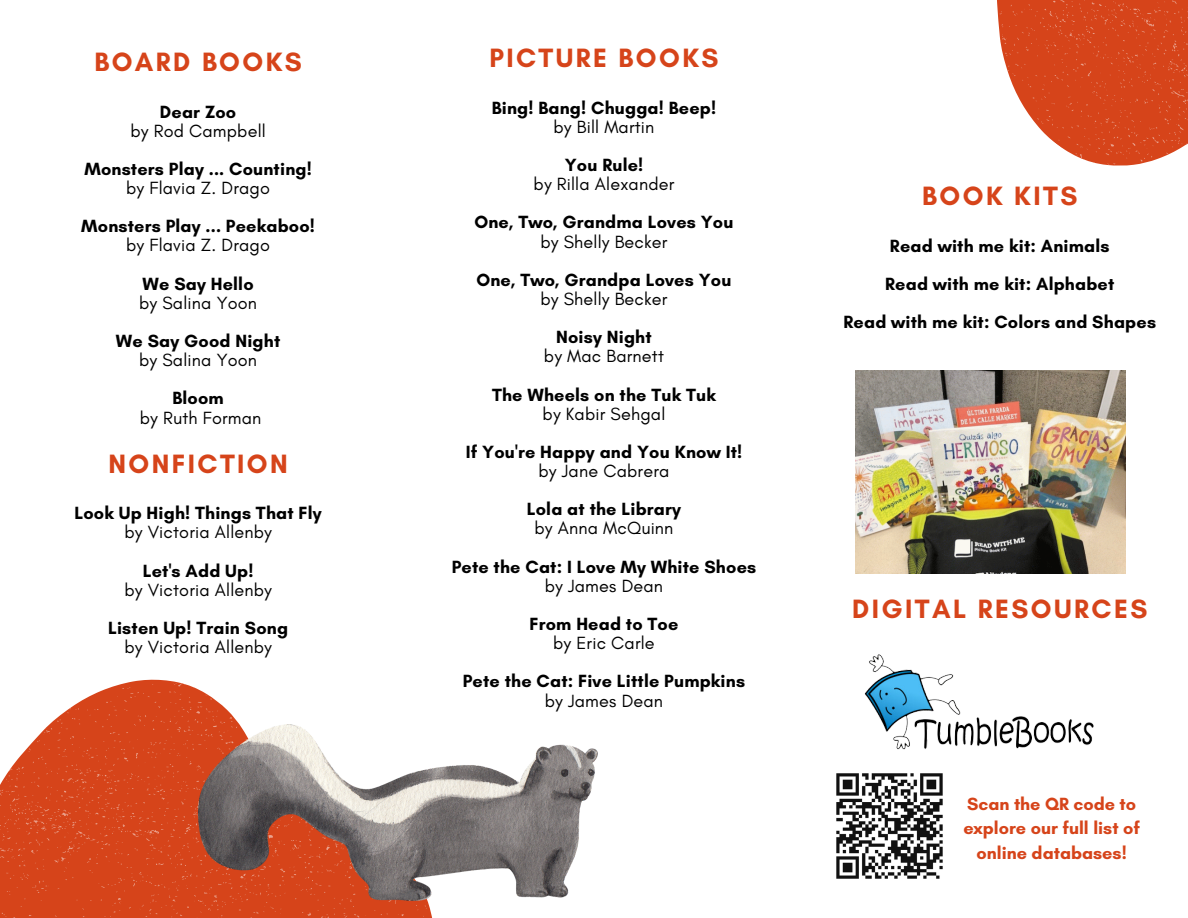
<style>
.page{position:relative;width:1188px;height:918px;background:#fff}
.page>*{position:absolute;margin:0;border:0;box-sizing:border-box;transform-origin:0 0}
.t1{font:700 27px "Glacial Indifference";letter-spacing:.09em;color:#d6441a}
.t2{font:700 18px "Glacial Indifference";letter-spacing:.01em;color:#000}
.t3{font:18px "Glacial Indifference";letter-spacing:.01em;color:#000}
.t4{font:700 18px/24.8px "Glacial Indifference";color:#d6441a;text-align:center}
</style>
<div class="page">
<svg style="left:0;top:683px;width:432px;height:235px;fill:#d6441a"></svg>
<svg style="left:997px;top:0;width:191px;height:166px;background:#dc613e"></svg>
<img style="left:856px;top:371px;width:270px;height:202px">
<img style="left:198px;top:725px;width:400px;height:175px">
<img style="left:836px;top:773px;width:107px;height:106px">
<img style="left:864px;top:654px;width:230px;height:96px">
<p class="t1" style="left:94px;top:45px;width:209px">BOARD BOOKS</p>
<p class="t2" style="left:160px;top:100px;width:78px">Dear Zoo</p>
<p class="t3" style="left:130px;top:120px;width:137px">by Rod Campbell</p>
<p class="t2" style="left:84px;top:158px;width:229px">Monsters Play ... Counting!</p>
<p class="t3" style="left:126px;top:177px;width:145px">by Flavia Z. Drago</p>
<p class="t2" style="left:81px;top:215px;width:235px">Monsters Play ... Peekaboo!</p>
<p class="t3" style="left:126px;top:234px;width:145px">by Flavia Z. Drago</p>
<p class="t2" style="left:143px;top:273px;width:113px">We Say Hello</p>
<p class="t3" style="left:139px;top:292px;width:119px">by Salina Yoon</p>
<p class="t2" style="left:116px;top:330px;width:166px">We Say Good Night</p>
<p class="t3" style="left:139px;top:349px;width:119px">by Salina Yoon</p>
<p class="t2" style="left:172px;top:387px;width:53px">Bloom</p>
<p class="t3" style="left:140px;top:406px;width:123px">by Ruth Forman</p>
<p class="t1" style="left:108px;top:447px;width:181px">NONFICTION</p>
<p class="t2" style="left:74px;top:502px;width:249px">Look Up High! Things That Fly</p>
<p class="t3" style="left:124px;top:521px;width:149px">by Victoria Allenby</p>
<p class="t2" style="left:143px;top:559px;width:112px">Let's Add Up!</p>
<p class="t3" style="left:124px;top:579px;width:149px">by Victoria Allenby</p>
<p class="t2" style="left:108px;top:617px;width:182px">Listen Up! Train Song</p>
<p class="t3" style="left:124px;top:636px;width:149px">by Victoria Allenby</p>
<p class="t1" style="left:489px;top:42px;width:231px">PICTURE BOOKS</p>
<p class="t2" style="left:492px;top:97px;width:226px">Bing! Bang! Chugga! Beep!</p>
<p class="t3" style="left:554px;top:116px;width:102px">by Bill Martin</p>
<p class="t2" style="left:565px;top:154px;width:80px">You Rule!</p>
<p class="t3" style="left:534px;top:173px;width:142px">by Rilla Alexander</p>
<p class="t2" style="left:474px;top:211px;width:261px">One, Two, Grandma Loves You</p>
<p class="t3" style="left:540px;top:230px;width:129px">by Shelly Becker</p>
<p class="t2" style="left:476px;top:269px;width:257px">One, Two, Grandpa Loves You</p>
<h1 class="t3" style="left:540px;top:288px;width:129px">by Shelly Becker</h1>
<p class="t2" style="left:556px;top:326px;width:97px">Noisy Night</p>
<p class="t3" style="left:544px;top:345px;width:122px">by Mac Barnett</p>
<p class="t2" style="left:492px;top:383px;width:225px">The Wheels on the Tuk Tuk</p>
<p class="t3" style="left:543px;top:403px;width:124px">by Kabir Sehgal</p>
<p class="t2" style="left:466px;top:441px;width:278px">If You're Happy and You Know It!</p>
<p class="t3" style="left:539px;top:460px;width:132px">by Jane Cabrera</p>
<p class="t2" style="left:527px;top:498px;width:156px">Lola at the Library</p>
<p class="t3" style="left:534px;top:517px;width:141px">by Anna McQuinn</p>
<p class="t2" style="left:452px;top:556px;width:306px">Pete the Cat: I Love My White Shoes</p>
<p class="t3" style="left:545px;top:575px;width:120px">by James Dean</p>
<p class="t2" style="left:530px;top:613px;width:150px">From Head to Toe</p>
<p class="t3" style="left:553px;top:632px;width:103px">by Eric Carle</p>
<h1 class="t2" style="left:463px;top:670px;width:284px">Pete the Cat: Five Little Pumpkins</h1>
<p class="t3" style="left:545px;top:689px;width:120px">by James Dean</p>
<p class="t1" style="left:922px;top:179px;width:157px">BOOK KITS</p>
<h1 class="t2" style="left:890px;top:234px;width:221px">Read with me kit: Animals</h1>
<h2 class="t2" style="left:885px;top:273px;width:231px">Read with me kit: Alphabet</h2>
<h2 class="t2" style="left:844px;top:311px;width:314px">Read with me kit: Colors and Shapes</h2>
<p class="t1" style="left:852px;top:593px;width:297px">DIGITAL RESOURCES</p>
<p class="t4" style="left:963px;top:791px;width:178px">Scan the QR code to explore our full list of online databases!</p>
</div>
